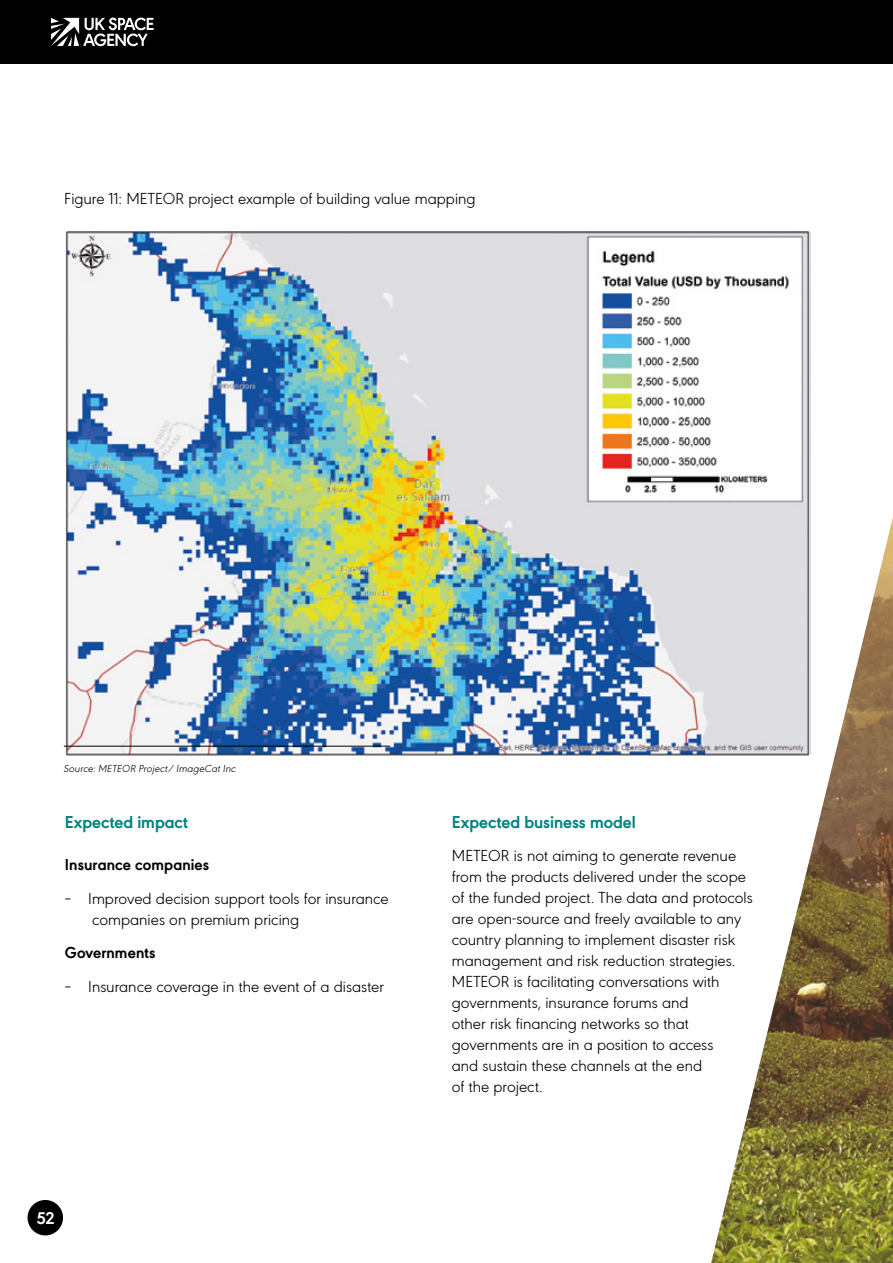
<style>
.page{position:relative;width:893px;height:1263px;background:#fff}
.page>*{position:absolute;margin:0;border:0;box-sizing:border-box;transform-origin:0 0}
.Body_copy{font:700 18px "URW Geometric";color:#00837e}
.Sub_sub_heading{font:700 18px "URW Geometric";color:#00837e}
.t1{font:700 17.7px "URW Geometric";color:#fff}
.Body_copy-2{font:300 16.5px/21px "URW Geometric";color:#000}
.Body_copy-3{font:700 16.5px "URW Geometric";letter-spacing:.005em;color:#000}
.Footnotes{font:italic 300 10.5px "URW Geometric";letter-spacing:.02em;color:#000}
</style>
<div class="page">
<div style="left:0;top:0;width:893px;height:64px;background:#000"></div>
<div style="left:27px;top:1199px;width:37px;height:37px;background:#000;border-radius:50%"></div>
<div style="left:26px;top:1198px;width:39px;height:39px;border:2px solid #fff;border-radius:50%"></div>
<svg style="left:51px;top:18px;width:103px;height:28px"></svg>
<img style="left:65px;top:231px;width:745px;height:526px">
<hr style="left:64px;top:746px;width:326px;height:1px;background:#000">
<img style="left:711px;top:517px;width:182px;height:746px">
<p class="Body_copy-2" style="left:64px;top:187px;width:413px">Figure 11: METEOR project example of building value mapping</p>
<p class="Footnotes" style="left:64px;top:761px;width:174px">Source: METEOR Project/ ImageCat Inc</p>
<p class="Sub_sub_heading" style="left:65px;top:808px;width:125px">Expected impact</p>
<p class="Body_copy-3" style="left:65px;top:852px;width:146px">Insurance companies</p>
<p class="Body_copy-2" style="left:92px;top:886px;width:298px;text-indent:-27px">– Improved decision support tools for insurance companies on premium pricing</p>
<p class="Body_copy-3" style="left:65px;top:940px;width:92px">Governments</p>
<p class="Body_copy-2" style="left:65px;top:975px;width:321px">– Insurance coverage in the event of a disaster</p>
<p class="t1" style="left:36px;top:1204px;width:19px">52</p>
<p class="Body_copy" style="left:452px;top:808px;width:186px">Expected business model</p>
<p class="Body_copy-2" style="left:452px;top:844px;width:302px">METEOR is not aiming to generate revenue from the products delivered under the scope of the funded project. The data and protocols are open-source and freely available to any country planning to implement disaster risk management and risk reduction strategies.<br>METEOR is facilitating conversations with governments, insurance forums and<br>other risk financing networks so that governments are in a position to access<br>and sustain these channels at the end<br>of the project.</p>
</div>
